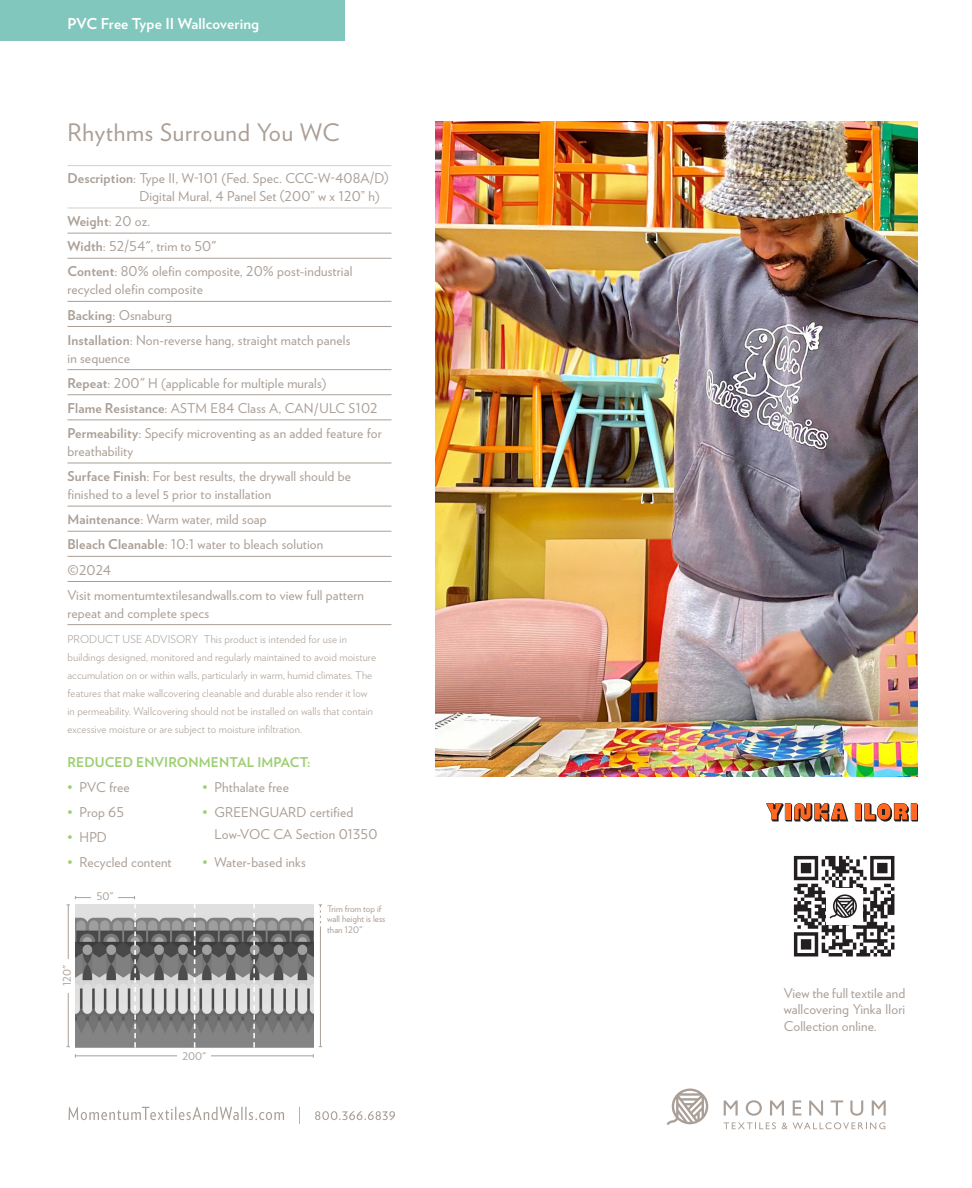
<style>
.page{position:relative;width:972px;height:1188px;background:#fff}
.page>*{position:absolute;margin:0;border:0;box-sizing:border-box;transform-origin:0 0}
.t1{font:24px "Verlag";letter-spacing:.03em;color:#aa9f96}
.t2{font:700 15px "Verlag";letter-spacing:.01em;color:#fff}
.t3{font:13.5px/18px "Verlag";letter-spacing:.01em;color:#aa9f96}
.t4{font:700 13.5px "Verlag";letter-spacing:.01em;color:#9cce71}
.t5{font:700 13.5px "Verlag";letter-spacing:.01em;color:#aa9f96}
.t6{font:300 10.8px/18px "Verlag";letter-spacing:.01em;color:#aa9f96}
.t7{font:10.5px "Verlag";color:#aa9f96}
.t8{font:9px "Verlag";color:#aa9f96}
.s1{font-weight:700}
.s2{font-weight:400}
.s3{color:#9cce71}
</style>
<div class="page">
<div style="left:0;top:0;width:344px;height:40px;background:#81c7bd"></div>
<img style="left:435px;top:122px;width:483px;height:654px">
<hr style="left:68px;top:165px;width:324px;height:1px;background:#d7d1cc">
<hr style="left:68px;top:208px;width:324px;height:1px;background:#d7d1cc">
<hr style="left:68px;top:233px;width:324px;height:1px;background:#aa9f96">
<hr style="left:68px;top:258px;width:324px;height:1px;background:#aa9f96">
<hr style="left:68px;top:301px;width:324px;height:1px;background:#aa9f96">
<hr style="left:68px;top:326px;width:324px;height:1px;background:#aa9f96">
<hr style="left:68px;top:369px;width:324px;height:1px;background:#aa9f96">
<hr style="left:68px;top:394px;width:324px;height:1px;background:#aa9f96">
<hr style="left:68px;top:420px;width:324px;height:1px;background:#aa9f96">
<hr style="left:68px;top:463px;width:324px;height:1px;background:#aa9f96">
<hr style="left:68px;top:506px;width:324px;height:1px;background:#aa9f96">
<hr style="left:68px;top:531px;width:324px;height:1px;background:#aa9f96">
<hr style="left:68px;top:556px;width:324px;height:1px;background:#aa9f96">
<hr style="left:68px;top:581px;width:324px;height:1px;background:#aa9f96">
<hr style="left:68px;top:624px;width:324px;height:1px;background:#aa9f96">
<svg style="left:766px;top:803px;width:82px;height:19px"></svg>
<svg style="left:855px;top:803px;width:63px;height:19px"></svg>
<div style="left:911px;top:804px;width:5px;height:15px;background:#ff681e"></div>
<svg style="left:69px;top:1107px;width:326px;height:17px"></svg>
<svg style="left:724px;top:1100px;width:14px;height:16px"></svg>
<svg style="left:746px;top:1100px;width:16px;height:16px"></svg>
<svg style="left:770px;top:1100px;width:14px;height:16px"></svg>
<svg style="left:793px;top:1100px;width:8px;height:16px"></svg>
<svg style="left:809px;top:1100px;width:14px;height:16px"></svg>
<svg style="left:831px;top:1100px;width:12px;height:16px"></svg>
<svg style="left:850px;top:1100px;width:13px;height:16px"></svg>
<svg style="left:872px;top:1100px;width:14px;height:16px"></svg>
<svg style="left:724px;top:1122px;width:52px;height:7px"></svg>
<svg style="left:782px;top:1122px;width:103px;height:7px"></svg>
<svg style="left:667px;top:1089px;width:41px;height:36px"></svg>
<img style="left:75px;top:904px;width:239px;height:143px">
<hr style="left:75px;top:1055px;width:238px;height:1px;background:#aa9f96">
<hr style="left:75px;top:897px;width:60px;height:1px;background:#aa9f96">
<div style="left:177px;top:1049px;width:34px;height:14px;background:#fff"></div>
<div style="left:91px;top:890px;width:27px;height:13px;background:#fff"></div>
<hr style="left:68px;top:905px;width:1px;height:142px;background:#aa9f96">
<hr style="left:320px;top:905px;width:1px;height:142px;background:#aa9f96">
<div style="left:60px;top:959px;width:14px;height:34px;background:#fff"></div>
<svg style="left:319px;top:904px;width:3px;height:22px"></svg>
<svg style="left:134px;top:896px;width:2px;height:152px"></svg>
<svg style="left:194px;top:904px;width:1px;height:144px"></svg>
<svg style="left:253px;top:904px;width:2px;height:144px"></svg>
<svg style="left:793px;top:855px;width:102px;height:102px"></svg>
<p class="t2" style="left:68px;top:12px;width:193px">PVC Free Type II Wallcovering</p>
<p class="t1" style="left:68px;top:114px;width:274px">Rhythms Surround You WC</p>
<p class="t3" style="left:139px;top:169px;width:251px;text-indent:-72px"><span class="s1">Description</span>: Type II, W-101 (Fed. Spec. CCC-W-408A/D)<br>Digital Mural, 4 Panel Set (200” w x 120” h)</p>
<p class="t5" style="left:67px;top:211px;width:84px">Weight<span class="s2">: 20 oz.</span></p>
<p class="t3" style="left:67px;top:237px;width:150px"><span class="s1">Width</span>: 52/54", trim to 50"</p>
<p class="t3" style="left:67px;top:262px;width:286px"><span class="s1">Content</span>: 80% olefin composite, 20% post-industrial recycled olefin composite</p>
<p class="t3" style="left:67px;top:305px;width:106px"><span class="s1">Backing</span>: Osnaburg</p>
<p class="t3" style="left:67px;top:330px;width:284px"><span class="s1">Installation</span>: Non-reverse hang, straight match panels in sequence</p>
<p class="t3" style="left:68px;top:373px;width:260px"><span class="s1">Repeat</span>: 200" H (applicable for multiple murals)</p>
<p class="t3" style="left:68px;top:398px;width:312px"><span class="s1">Flame Resistance</span>: ASTM E84 Class A, CAN/ULC S102</p>
<p class="t3" style="left:68px;top:424px;width:316px"><span class="s1">Permeability</span>: Specify microventing as an added feature for breathability</p>
<p class="t3" style="left:68px;top:467px;width:285px"><span class="s1">Surface Finish</span>: For best results, the drywall should be finished to a level 5 prior to installation</p>
<p class="t3" style="left:68px;top:510px;width:201px"><span class="s1">Maintenance</span>: Warm water, mild soap</p>
<p class="t3" style="left:68px;top:535px;width:257px"><span class="s1">Bleach Cleanable</span>: 10:1 water to bleach solution</p>
<p class="t3" style="left:68px;top:560px;width:45px">©2024</p>
<p class="t3" style="left:68px;top:585px;width:298px">Visit momentumtextilesandwalls.com to view full pattern repeat and complete specs</p>
<p class="t6" style="left:68px;top:629px;width:310px">PRODUCT USE ADVISORY This product is intended for use in buildings designed, monitored and regularly maintained to avoid moisture accumulation on or within walls, particularly in warm, humid climates. The features that make wallcovering cleanable and durable also render it low in permeability. Wallcovering should not be installed on walls that contain excessive moisture or are subject to moisture infiltration.</p>
<p class="t4" style="left:68px;top:751px;width:244px">REDUCED ENVIRONMENTAL IMPACT:</p>
<p class="t3" style="left:68px;top:778px;width:64px"><span class="s3">•</span> PVC free</p>
<p class="t3" style="left:202px;top:778px;width:88px"><span class="s3">•</span> Phthalate free</p>
<p class="t3" style="left:68px;top:803px;width:58px"><span class="s3">•</span> Prop 65</p>
<p class="t3" style="left:202px;top:803px;width:152px"><span class="s3">•</span> GREENGUARD certified</p>
<p class="t3" style="left:68px;top:828px;width:41px"><span class="s3">•</span> HPD</p>
<p class="t3" style="left:215px;top:825px;width:164px">Low-VOC CA Section 01350</p>
<p class="t3" style="left:67px;top:853px;width:106px"><span class="s3">•</span> Recycled content</p>
<p class="t3" style="left:202px;top:853px;width:105px"><span class="s3">•</span> Water-based inks</p>
<p class="t7" style="left:59px;top:986px;width:23px;rotate:-90deg">120"</p>
<p class="t7" style="left:96px;top:889px;width:19px">50"</p>
<p class="t7" style="left:182px;top:1048px;width:25px">200"</p>
<p class="t8" style="left:327px;top:902px;width:56px">Trim from top if</p>
<p class="t8" style="left:327px;top:913px;width:59px">wall height is less</p>
<p class="t8" style="left:327px;top:923px;width:37px">than 120"</p>
<p class="t3" style="left:784px;top:983px;width:123px">View the full textile and</p>
<p class="t3" style="left:784px;top:999px;width:123px">wallcovering Yinka Ilori</p>
<p class="t3" style="left:784px;top:1016px;width:95px">Collection online.</p>
</div>
